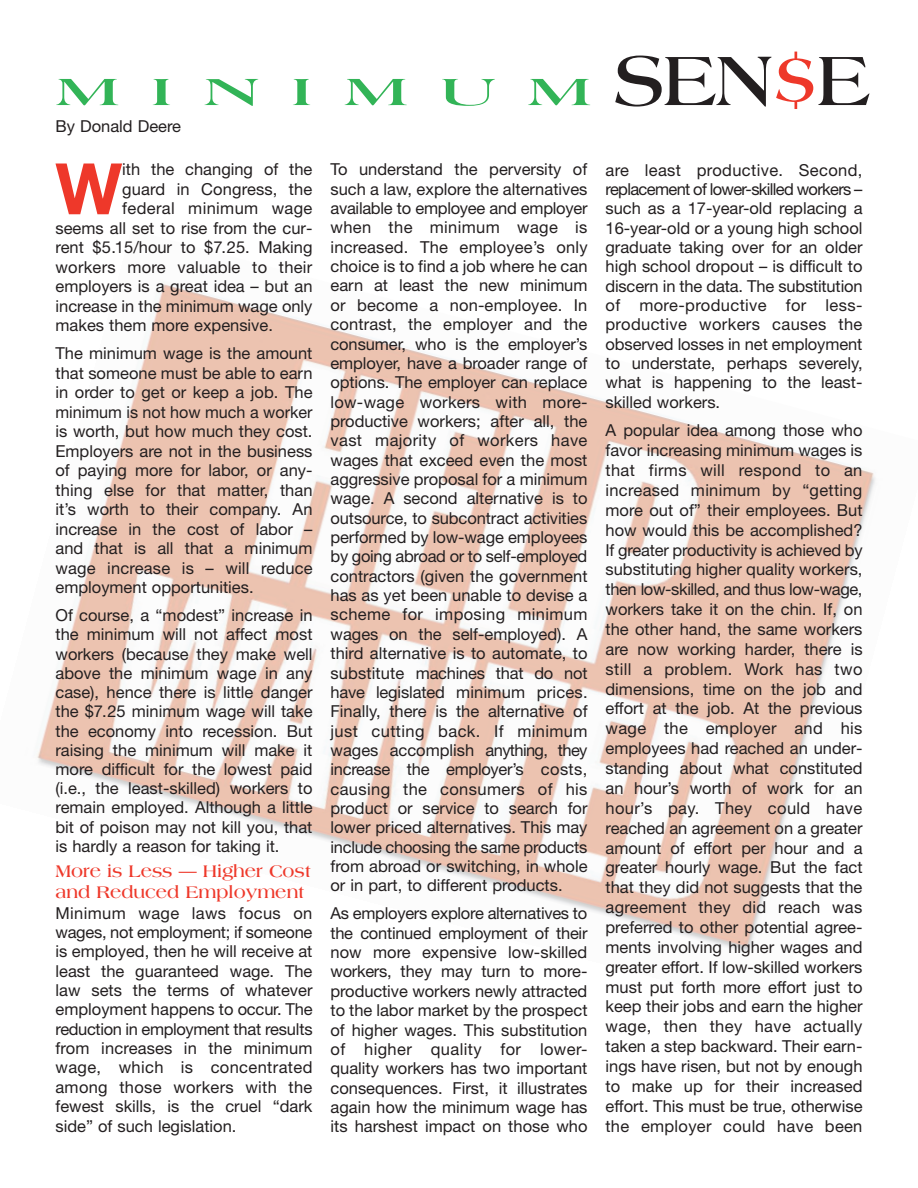
<style>
.page{position:relative;width:918px;height:1188px;background:#fff}
.page>*{position:absolute;margin:0;border:0;box-sizing:border-box;transform-origin:0 0}
.t1{font:700 71.1px "Helvetica Neue";color:#ee382a}
.t2{font:700 40.5px "Americana";color:#32b457;scale:1.8 1}
.t3{font:700 18px/21.6px "Americana";color:#ee382a}
.t4{font:16.5px/19.4px "Helvetica Neue";color:#231f20;text-align:justify}
.t5{font:16.5px "Helvetica Neue";letter-spacing:.02em;color:#231f20}
.s1{font-size:75px;color:#231f20}
.s2{font-size:75px;color:#ee382a}
</style>
<div class="page">
<img style="left:37px;top:284px;width:838px;height:668px">
<h1 class="t2" style="left:56px;top:76px;width:455px">M I N I M U M <span class="s1">SEN</span><span class="s2">$</span><span class="s1">E</span></h1>
<p class="t4" style="left:56px;top:118px;width:127px">By Donald Deere</p>
<p class="t1" style="left:55px;top:164px;width:69px">W</p>
<p class="t4" style="left:122px;top:161px;width:192px">ith the changing of the</p>
<p class="t4" style="left:331px;top:161px;width:259px">To understand the perversity of such a law, explore the alternatives available to employee and employer when the minimum wage is increased. The employee’s only choice is to find a job where he can earn at least the new minimum or become a non-employee. In contrast, the employer and the consumer, who is the employer’s employer, have a broader range of options. The employer can replace low-wage workers with more&shy;productive workers; after all, the vast majority of workers have wages that exceed even the most aggressive proposal for a minimum wage. A second alternative is to outsource, to subcontract activities performed by low-wage employees by going abroad or to self-employed contractors (given the government has as yet been unable to devise a scheme for imposing minimum wages on the self-employed). A third alternative is to automate, to substitute machines that do not have legislated minimum prices.<br>Finally, there is the alternative of just cutting back. If minimum wages accomplish anything, they increase the employer’s costs, causing the consumers of his product or service to search for lower priced alternatives. This may include choosing the same products from abroad or switching, in whole or in part, to different products.</p>
<p class="t4" style="left:331px;top:906px;width:259px">As employers explore alternatives to the continued employment of their now more expensive low-skilled workers, they may turn to more&shy;productive workers newly attracted to the labor market by the prospect of higher wages. This substitution of higher quality for lower&shy;quality workers has two important consequences. First, it illustrates again how the minimum wage has its harshest impact on those who</p>
<p class="t4" style="left:606px;top:162px;width:259px">are least productive. Second, replacement of lower-skilled workers – such as a 17-year-old replacing a 16-year-old or a young high school graduate taking over for an older high school dropout – is difficult to discern in the data. The substitution of more-productive for less&shy;productive workers causes the observed losses in net employment to understate, perhaps severely, what is happening to the least&shy;skilled workers.</p>
<p class="t4" style="left:606px;top:422px;width:259px;line-height:19.8px">A popular idea among those who favor increasing minimum wages is that firms will respond to an increased minimum by “getting more out of” their employees. But how would this be accomplished?<br>If greater productivity is achieved by substituting higher quality workers, then low-skilled, and thus low-wage, workers take it on the chin. If, on the other hand, the same workers are now working harder, there is still a problem. Work has two dimensions, time on the job and effort at the job. At the previous wage the employer and his employees had reached an under&shy;standing about what constituted an hour’s worth of work for an hour’s pay. They could have reached an agreement on a greater amount of effort per hour and a greater hourly wage. But the fact that they did not suggests that the agreement they did reach was preferred to other potential agree&shy;ments involving higher wages and greater effort. If low-skilled workers must put forth more effort just to keep their jobs and earn the higher wage, then they have actually taken a step backward. Their earn&shy;ings have risen, but not by enough to make up for their increased effort. This must be true, otherwise the employer could have been</p>
<p class="t4" style="left:122px;top:181px;width:192px">guard in Congress, the</p>
<p class="t5" style="left:122px;top:203px;width:192px">federal minimum wage</p>
<p class="t4" style="left:56px;top:220px;width:259px">seems all set to rise from the cur-</p>
<p class="t4" style="left:56px;top:239px;width:259px">rent $5.15/hour to $7.25. Making</p>
<p class="t4" style="left:56px;top:259px;width:258px">workers more valuable to their</p>
<p class="t4" style="left:56px;top:278px;width:259px">employers is a great idea – but an</p>
<p class="t4" style="left:56px;top:298px;width:259px">increase in the minimum wage only</p>
<p class="t4" style="left:56px;top:317px;width:219px">makes them more expensive.</p>
<p class="t4" style="left:56px;top:345px;width:259px">The minimum wage is the amount that someone must be able to earn in order to get or keep a job. The minimum is not how much a worker is worth, but how much they cost.<br>Employers are not in the business of paying more for labor, or any&shy;thing else for that matter, than it’s worth to their company. An increase in the cost of labor – and that is all that a minimum wage increase is – will reduce employment opportunities.</p>
<p class="t4" style="left:56px;top:607px;width:259px">Of course, a “modest” increase in the minimum will not affect most workers (because they make well above the minimum wage in any case), hence there is little danger the $7.25 minimum wage will take the economy into recession. But raising the minimum will make it more difficult for the lowest paid (i.e., the least-skilled) workers to remain employed. Although a little bit of poison may not kill you, that is hardly a reason for taking it.</p>
<h4 class="t3" style="left:56px;top:861px;width:257px">More is Less — Higher Cost and Reduced Employment</h4>
<p class="t4" style="left:56px;top:905px;width:259px">Minimum wage laws focus on wages, not employment; if someone is employed, then he will receive at least the guaranteed wage. The law sets the terms of whatever employment happens to occur. The reduction in employment that results from increases in the minimum wage, which is concentrated among those workers with the fewest skills, is the cruel “dark side” of such legislation.</p>
</div>
